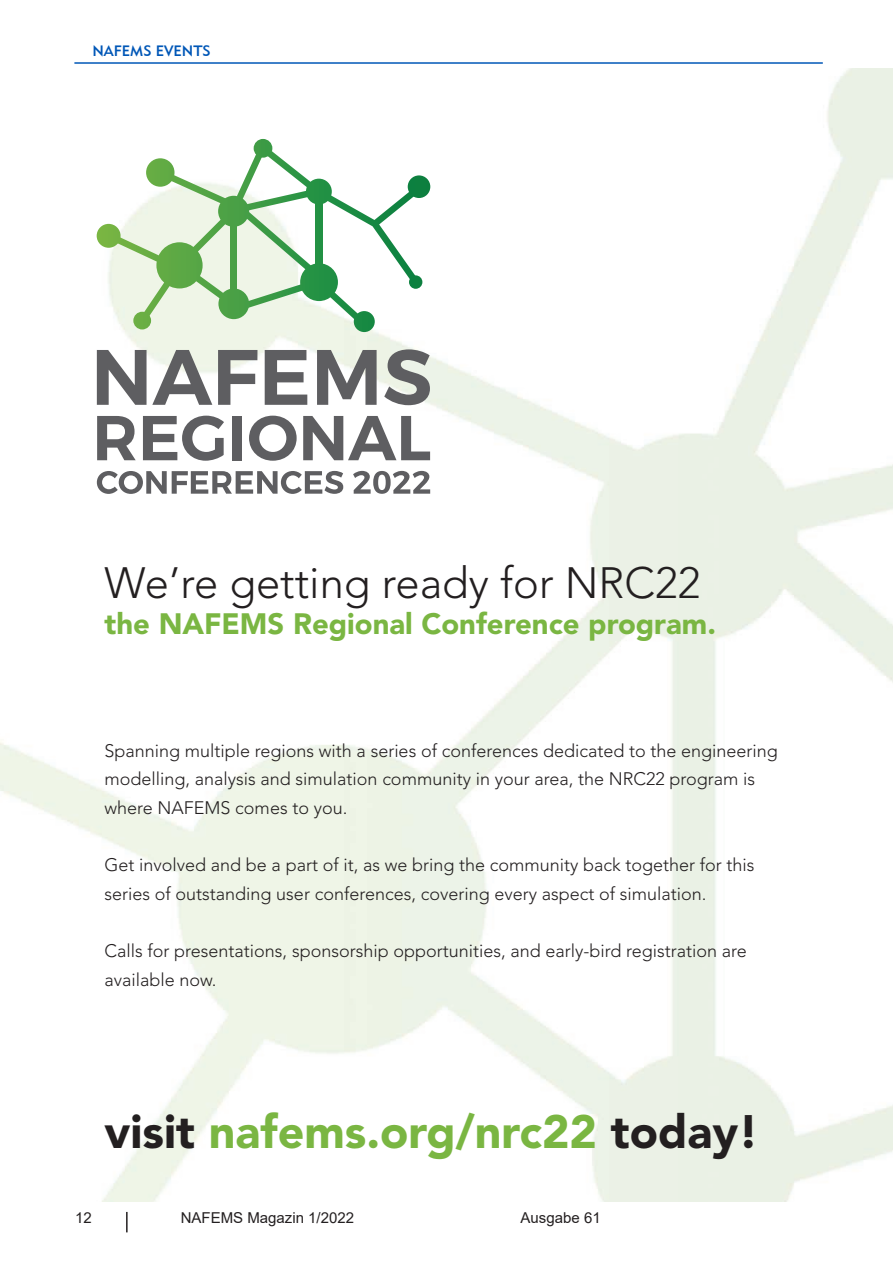
<style>
.page{position:relative;width:893px;height:1263px;background:#fff}
.page>*{position:absolute;margin:0;border:0;box-sizing:border-box;transform-origin:0 0}
.t1{font:900 46.5px "Avenir";color:#7ab642}
.t2{font:300 43.5px "Avenir";color:#231f20}
.t3{font:900 29.25px "Avenir";color:#7ab642}
.t4{font:300 18px/28.7px "Avenir";color:#231f20}
.t5{font:15px "Arial";color:#231f20}
.t6{font:15px "Geometric 415 BT Medium A";color:#0057b7}
.s1{color:#231f20}
</style>
<div class="page">
<hr style="left:126px;top:1212px;width:2px;height:20px;background:#231f20">
<hr style="left:74px;top:62px;width:749px;height:2px;background:#0057b7">
<img style="left:0;top:68px;width:893px;height:1133px">
<div style="left:97px;top:224px;width:24px;height:24px;background:#79b542;border-radius:12px"></div>
<div style="left:133px;top:312px;width:18px;height:17px;background:#6baf44;border-radius:9px"></div>
<svg style="left:354px;top:311px;width:21px;height:21px"></svg>
<svg style="left:408px;top:175px;width:22px;height:23px"></svg>
<div style="left:254px;top:139px;width:18px;height:19px;background:#3c9a45;border-radius:9px"></div>
<svg style="left:105px;top:146px;width:319px;height:178px"></svg>
<div style="left:316px;top:200px;width:6px;height:88px;background:#239144"></div>
<svg style="left:97px;top:350px;width:115px;height:55px"></svg>
<svg style="left:218px;top:350px;width:39px;height:55px"></svg>
<svg style="left:265px;top:350px;width:42px;height:55px"></svg>
<svg style="left:317px;top:350px;width:60px;height:55px"></svg>
<svg style="left:384px;top:349px;width:46px;height:56px;background:#9d9f9c"></svg>
<svg style="left:97px;top:416px;width:39px;height:44px"></svg>
<svg style="left:143px;top:416px;width:81px;height:45px"></svg>
<div style="left:232px;top:416px;width:10px;height:44px;background:#5e5e61"></div>
<svg style="left:249px;top:416px;width:48px;height:45px"></svg>
<svg style="left:303px;top:416px;width:127px;height:44px"></svg>
<svg style="left:97px;top:471px;width:246px;height:23px"></svg>
<svg style="left:353px;top:471px;width:77px;height:23px"></svg>
<p class="t6" style="left:92px;top:42px;width:120px">NAFEMS EVENTS</p>
<h2 class="t2" style="left:105px;top:557px;width:597px">We’re getting ready for NRC22</h2>
<h3 class="t3" style="left:105px;top:599px;width:613px">the NAFEMS Regional Conference program.</h3>
<p class="t4" style="left:105px;top:736px;width:675px">Spanning multiple regions with a series of conferences dedicated to the engineering modelling, analysis and simulation community in your area, the NRC22 program is where NAFEMS comes to you.</p>
<p class="t4" style="left:105px;top:851px;width:651px">Get involved and be a part of it, as we bring the community back together for this series of outstanding user conferences, covering every aspect of simulation.</p>
<p class="t4" style="left:105px;top:937px;width:644px">Calls for presentations, sponsorship opportunities, and early-bird registration are available now.</p>
<h1 class="t1" style="left:105px;top:1092px;width:656px"><span class="s1">visit</span> nafems.org/nrc22 <span class="s1">today!</span></h1>
<p class="t5" style="left:75px;top:1207px;width:18px">12</p>
<p class="t5" style="left:181px;top:1207px;width:175px">NAFEMS Magazin 1/2022</p>
<p class="t5" style="left:521px;top:1207px;width:82px">Ausgabe 61</p>
</div>
